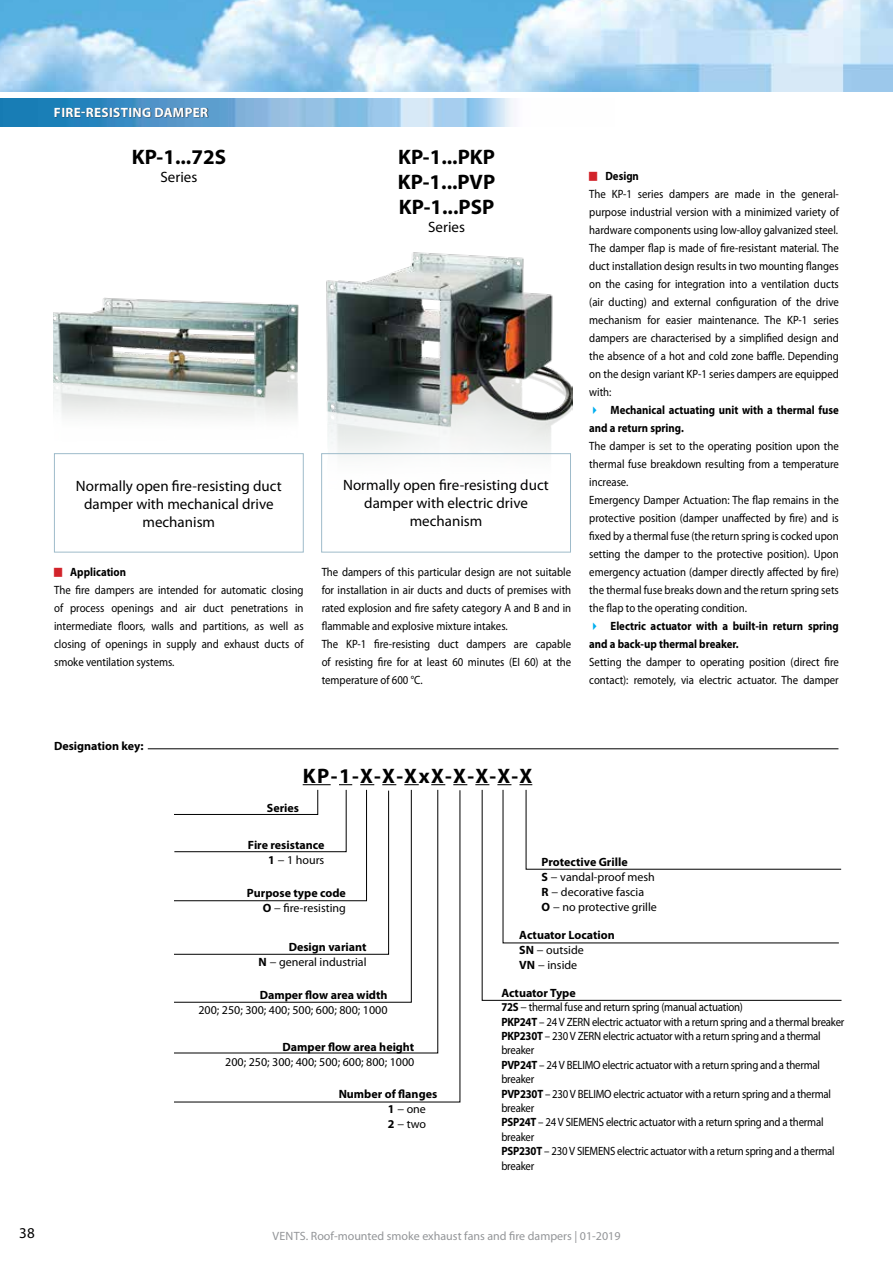
<style>
.page{position:relative;width:893px;height:1263px;background:#fff}
.page>*{position:absolute;margin:0;border:0;box-sizing:border-box;transform-origin:0 0}
.t1{font:700 21px/25.2px "Myriad Pro";color:#000;text-align:justify}
.t2{font:15px/18px "Myriad Pro";color:#000;text-align:center}
.t3{font:700 13.5px "Myriad Pro";letter-spacing:.02em;color:#fff}
.t4{font:12px/18px "Myriad Pro";color:#000;scale:.9 1}
.t5{font:12px/14.4px "Myriad Pro";letter-spacing:-.02em;color:#000;scale:.9 1}
.t6{font:700 12px/15px "Myriad Pro";color:#000}
.t7{font:12px/15px "Myriad Pro";color:#000}
.t8{font:700 12px/18px "Myriad Pro";color:#000;scale:.9 1}
.t9{font:12px "Myriad Pro";color:#939598}
.s1{font-weight:400;font-style:italic}
.s2{font-weight:400}
.s3{font-weight:700}
.s4{font-style:italic}
</style>
<div class="page">
<img style="left:0;top:0;width:893px;height:91px">
<img style="left:0;top:99px;width:513px;height:27px">
<div style="left:55px;top:108px;width:154px;height:10px;background:#000;opacity:.7"></div>
<img style="left:54px;top:297px;width:245px;height:120px">
<div style="left:54px;top:453px;width:250px;height:99px;border:1px solid #9ebbca"></div>
<img style="left:322px;top:252px;width:250px;height:301px">
<svg style="left:481px;top:789px;width:361px;height:212px"></svg>
<hr style="left:148px;top:748px;width:690px;height:1px;background:#000">
<svg style="left:174px;top:789px;width:287px;height:314px"></svg>
<svg style="left:502px;top:789px;width:338px;height:155px"></svg>
<div style="left:321px;top:453px;width:250px;height:99px;border:1px solid #9ebbca"></div>
<svg style="left:174px;top:784px;width:222px;height:171px"></svg>
<svg style="left:404px;top:784px;width:15px;height:1px"></svg>
<svg style="left:431px;top:784px;width:14px;height:1px"></svg>
<svg style="left:453px;top:784px;width:14px;height:1px"></svg>
<svg style="left:475px;top:784px;width:14px;height:1px"></svg>
<svg style="left:497px;top:784px;width:14px;height:1px"></svg>
<svg style="left:519px;top:784px;width:323px;height:86px"></svg>
<p class="t3" style="left:54px;top:103px;width:156px">FIRE-RESISTING DAMPER</p>
<h1 class="t1" style="left:132px;top:144px;width:96px">KP-1...72S</h1>
<p class="t2" style="left:160px;top:168px;width:38px">Series</p>
<h1 class="t1" style="left:398px;top:144px;width:99px">KP-1...PKP KP-1...PVP KP-1...PSP</h1>
<p class="t2" style="left:428px;top:218px;width:38px">Series</p>
<p class="t2" style="left:76px;top:476px;width:207px">Normally open fire-resisting duct damper with mechanical drive mechanism</p>
<p class="t8" style="left:70px;top:563px;width:64px">Application</p>
<p class="t4" style="left:54px;top:581px;width:279px;text-align:justify">The fire dampers are intended for automatic closing of process openings and air duct penetrations in intermediate floors, walls and partitions, as well as closing of openings in supply and exhaust ducts of smoke ventilation systems.</p>
<p class="t2" style="left:343px;top:476px;width:207px">Normally open fire-resisting duct damper with electric drive mechanism</p>
<p class="t4" style="left:322px;top:563px;width:279px">The dampers of this particular design are not suitable for installation in air ducts and ducts of premises with rated explosion and fire safety category A and B and in flammable and explosive mixture intakes.<br>The KP-1 fire-resisting duct dampers are capable of resisting fire for at least 60 minutes (EI 60) at the temperature of 600 °C.</p>
<p class="t8" style="left:605px;top:167px;width:39px">Design</p>
<p class="t4" style="left:589px;top:185px;width:279px;text-align:justify">The KP-1 series dampers are made in the general&shy;purpose industrial version with a minimized variety of hardware components using low-alloy galvanized steel.<br>The damper flap is made of fire-resistant material. The duct installation design results in two mounting flanges on the casing for integration into a ventilation ducts (air ducting) and external configuration of the drive mechanism for easier maintenance. The KP-1 series dampers are characterised by a simplified design and the absence of a hot and cold zone baffle. Depending on the design variant KP-1 series dampers are equipped with:</p>
<p class="t8" style="left:589px;top:401px;width:279px;text-indent:21px">Mechanical actuating unit with a thermal fuse and a return spring.</p>
<p class="t4" style="left:589px;top:437px;width:279px">The damper is set to the operating position upon the thermal fuse breakdown resulting from a temperature increase.<br>Emergency Damper Actuation: The flap remains in the protective position (damper unaffected by fire) and is fixed by a thermal fuse (the return spring is cocked upon setting the damper to the protective position). Upon emergency actuation (damper directly affected by fire) the thermal fuse breaks down and the return spring sets the flap to the operating condition.</p>
<p class="t8" style="left:589px;top:617px;width:279px;text-indent:21px">Electric actuator with a built-in return spring and a back-up thermal breaker.</p>
<p class="t4" style="left:589px;top:653px;width:279px">Setting the damper to operating position (direct fire contact): remotely, via electric actuator. The damper</p>
<p class="t6" style="left:54px;top:738px;width:91px">Designation key:</p>
<h1 class="t1" style="left:303px;top:762px;width:231px">KP-1-X-X-XxX-X-X-X-X</h1>
<p class="t6" style="left:267px;top:800px;width:34px">Series</p>
<p class="t6" style="left:248px;top:837px;width:78px;text-align:right">Fire resistance<br>1 <span class="s1">−</span> <span class="s2">1 hours</span></p>
<p class="t6" style="left:247px;top:885px;width:100px;text-align:right">Purpose type code<br>O <span class="s1">−</span> <span class="s2">fire-resisting</span></p>
<p class="t7" style="left:259px;top:939px;width:109px;text-align:right"><span class="s3">Design variant<br>N</span> <span class="s4">−</span> general industrial</p>
<p class="t6" style="left:260px;top:987px;width:129px">Damper flow area width</p>
<p class="t7" style="left:198px;top:1002px;width:191px">200; 250; 300; 400; 500; 600; 800; 1000</p>
<p class="t6" style="left:282px;top:1039px;width:133px">Damper flow area height</p>
<p class="t7" style="left:225px;top:1054px;width:191px">200; 250; 300; 400; 500; 600; 800; 1000</p>
<p class="t6" style="left:388px;top:1086px;width:51px;text-indent:-49px">Number of flanges<br>1 <span class="s1">−</span> <span class="s2">one<br></span>2 <span class="s1">−</span> <span class="s2">two</span></p>
<p class="t7" style="left:542px;top:854px;width:117px"><span class="s3">Protective Grille<br>S</span> <span class="s4">−</span> vandal-proof mesh<br><span class="s3">R</span> <span class="s4">−</span> decorative fascia<br><span class="s3">O</span> <span class="s4">−</span> no protective grille</p>
<p class="t6" style="left:519px;top:927px;width:97px">Actuator Location<br>SN <span class="s1">−</span> <span class="s2">outside<br></span>VN <span class="s1">−</span> <span class="s2">inside</span></p>
<p class="t5" style="left:501px;top:985px;width:383px"><span class="s3">Actuator Type<br>72S</span> − thermal fuse and return spring (manual actuation)<br><span class="s3">PKP24T</span> – 24 V ZERN electric actuator with a return spring and a thermal breaker <span class="s3">PKP230T</span> – 230 V ZERN electric actuator with a return spring and a thermal breaker<br><span class="s3">PVP24T</span> – 24 V BELIMO electric actuator with a return spring and a thermal breaker<br><span class="s3">PVP230T</span> – 230 V BELIMO electric actuator with a return spring and a thermal breaker<br><span class="s3">PSP24T</span> – 24 V SIEMENS electric actuator with a return spring and a thermal breaker<br><span class="s3">PSP230T</span> – 230 V SIEMENS electric actuator with a return spring and a thermal breaker</p>
<p class="t2" style="left:19px;top:1224px;width:17px">38</p>
<p class="t9" style="left:272px;top:1229px;width:349px">VENTS. Roof-mounted smoke exhaust fans and fire dampers | 01-2019</p>
</div>
